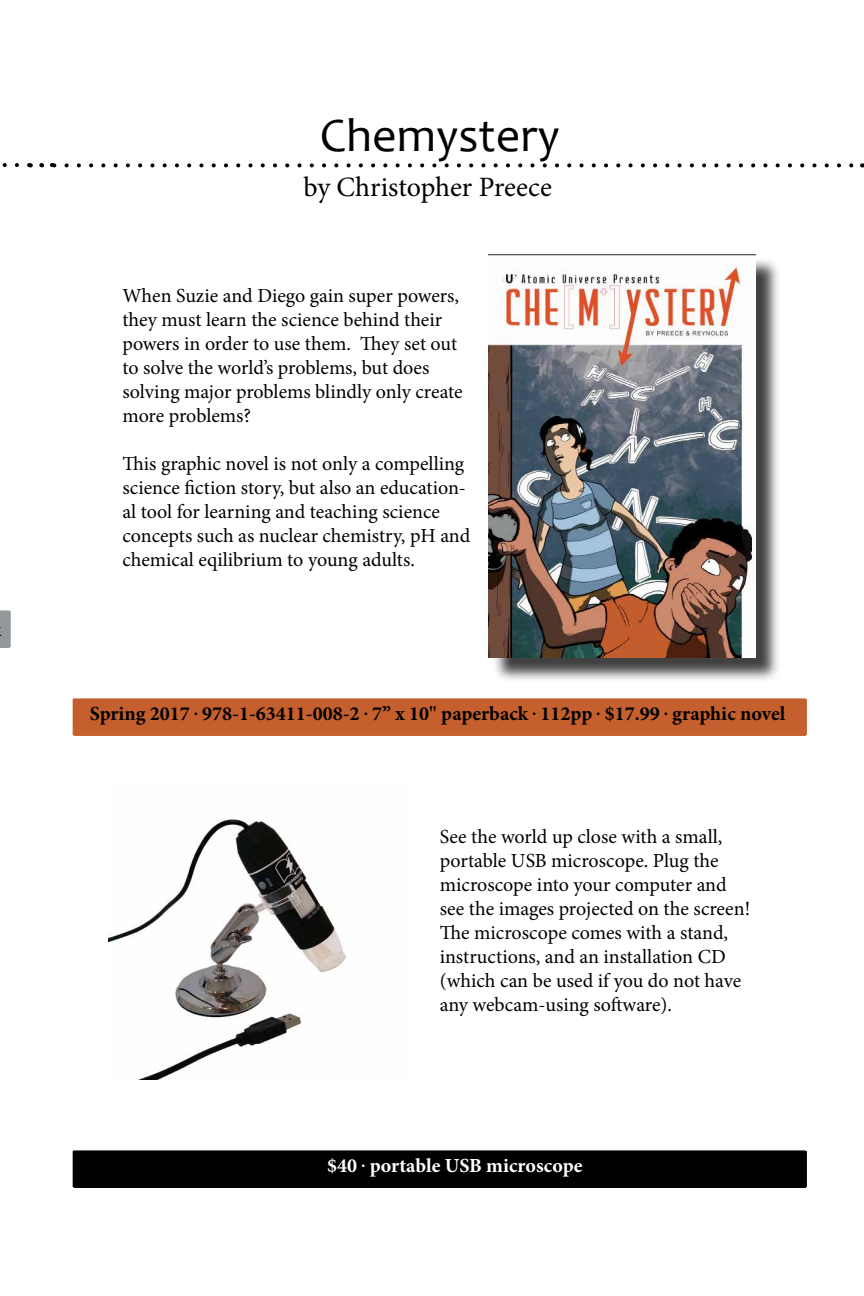
<style>
.page{position:relative;width:864px;height:1296px;background:#fff}
.page>*{position:absolute;margin:0;border:0;box-sizing:border-box;transform-origin:0 0}
.t1{font:48px "Candara";color:#000}
.t2{font:28px "Minion Pro";letter-spacing:-.005em;color:#000}
.t3{font:20px/24px "Minion Pro";color:#000}
.t4{font:700 20px "Minion Pro";color:#000}
.t5{font:700 20px "Minion Pro";color:#fff}
</style>
<div class="page">
<svg style="left:0;top:610px;width:11px;height:38px"></svg>
<svg style="left:2px;top:163px;width:852px;height:4px"></svg>
<div style="left:492px;top:257px;width:289px;height:426px;background:#000;opacity:.75"></div>
<img style="left:489px;top:254px;width:267px;height:404px">
<div style="left:72px;top:698px;width:735px;height:38px;background:#c55f2d"></div>
<div style="left:72px;top:1150px;width:735px;height:38px;background:#000"></div>
<img style="left:108px;top:819px;width:238px;height:261px">
<h1 class="t1" style="left:320px;top:105px;width:241px">Chemystery</h1>
<h2 class="t2" style="left:304px;top:168px;width:250px">by Christopher Preece</h2>
<p class="t3" style="left:122px;top:283px;width:342px">When Suzie and Diego gain super powers, they must learn the science behind their powers in order to use them. They set out to solve the world’s problems, but does solving major problems blindly only create more problems?</p>
<p class="t3" style="left:122px;top:451px;width:349px">This graphic novel is not only a compelling science fiction story, but also an education&shy;al tool for learning and teaching science concepts such as nuclear chemistry, pH and chemical eqilibrium to young adults.</p>
<p class="t4" style="left:90px;top:700px;width:697px">Spring 2017 . 978-1-63411-008-2 . 7” x 10" paperback . 112pp . $17.99 . graphic novel</p>
<p class="t3" style="left:440px;top:825px;width:312px">See the world up close with a small, portable USB microscope. Plug the microscope into your computer and see the images projected on the screen!<br>The microscope comes with a stand, instructions, and an installation CD (which can be used if you do not have any webcam-using software).</p>
<p class="t5" style="left:327px;top:1152px;width:257px">$40 . portable USB microscope</p>
</div>
